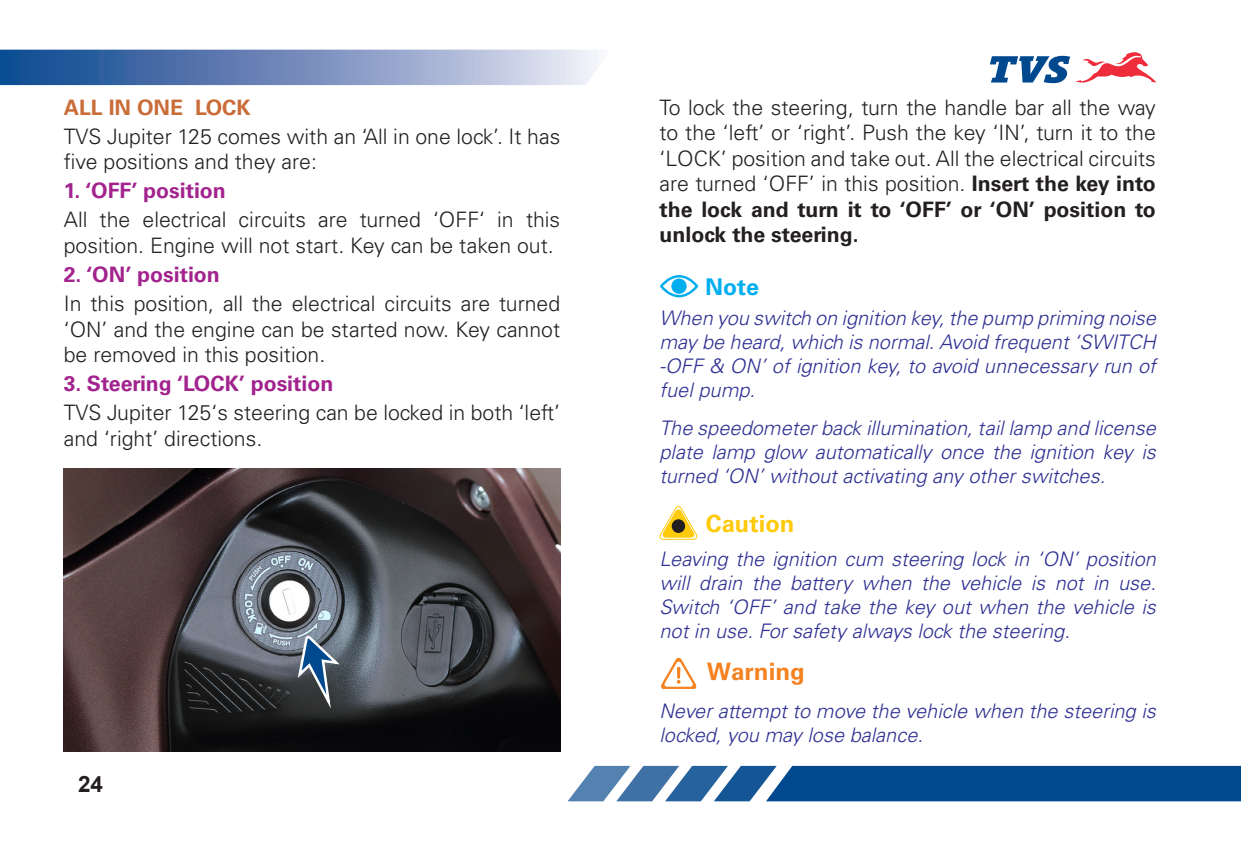
<style>
.page{position:relative;width:1241px;height:851px;background:#fff}
.page>*{position:absolute;margin:0;border:0;box-sizing:border-box;transform-origin:0 0}
.t1{font:300 24.25px "Univers";color:#f58220}
.t2{font:300 23.75px "Univers";color:#feca0a}
.t3{font:300 23px "Univers";color:#00aeef}
.t4{font:700 22.5px "Arial";color:#231f20}
.Paragraph_Style_1{font:300 21.25px/25.5px "Univers LT Std";color:#231f20}
.Sub_Heading_1{font:700 21.25px "Univers LT Std";color:#a2238e}
.Main_Heading{font:700 21.25px "Univers LT Std";color:#c96c38}
.Paragraph_Style_2{font:italic 300 20px/24px "Univers LT Std";color:#2e3092;text-align:justify}
.s1{font-weight:700}
</style>
<div class="page">
<svg style="left:0;top:50px;width:597px;height:35px;background:#7892bf"></svg>
<svg style="left:990px;top:52px;width:165px;height:32px"></svg>
<svg style="left:568px;top:765px;width:672px;height:36px;background:#2b67a0"></svg>
<img style="left:64px;top:468px;width:496px;height:283px">
<svg style="left:659px;top:506px;width:39px;height:33px"></svg>
<div style="left:671px;top:519px;width:14px;height:14px;background:#231f20;border-radius:50%"></div>
<svg style="left:661px;top:657px;width:36px;height:31px"></svg>
<svg style="left:660px;top:275px;width:38px;height:22px"></svg>
<svg style="left:296px;top:633px;width:47px;height:72px;background:#586a7a"></svg>
<p class="Main_Heading" style="left:64px;top:95px;width:188px">ALL IN ONE LOCK</p>
<p class="Paragraph_Style_1" style="left:64px;top:123px;width:498px">TVS Jupiter 125 comes with an ‘All in one lock’. It has five positions and they are:</p>
<p class="Sub_Heading_1" style="left:64px;top:178px;width:164px">1. ‘OFF’ position</p>
<p class="Paragraph_Style_1" style="left:64px;top:207px;width:498px">All the electrical circuits are turned ‘OFF‘ in this position. Engine will not start. Key can be taken out.</p>
<p class="Sub_Heading_1" style="left:64px;top:262px;width:157px">2. ‘ON’ position</p>
<p class="Paragraph_Style_1" style="left:64px;top:291px;width:498px;text-align:justify">In this position, all the electrical circuits are turned ‘ON’ and the engine can be started now. Key cannot be removed in this position.</p>
<p class="Sub_Heading_1" style="left:64px;top:371px;width:271px">3. Steering ‘LOCK’ position</p>
<p class="Paragraph_Style_1" style="left:64px;top:400px;width:498px">TVS Jupiter 125‘s steering can be locked in both ‘left’ and ‘right’ directions.</p>
<p class="t4" style="left:78px;top:768px;width:27px">24</p>
<p class="Paragraph_Style_1" style="left:659px;top:94px;width:498px;text-align:justify">To lock the steering, turn the handle bar all the way to the ‘left’ or ‘right’. Push the key ‘IN’, turn it to the ‘LOCK’ position and take out. All the electrical circuits are turned ‘OFF’ in this position. <span class="s1">Insert the key into the lock and turn it to ‘OFF’ or ‘ON’ position to unlock the steering.</span></p>
<p class="t3" style="left:705px;top:278px;width:55px">Note</p>
<p class="Paragraph_Style_2" style="left:659px;top:305px;width:498px">When you switch on ignition key, the pump priming noise may be heard, which is normal. Avoid frequent ‘SWITCH -OFF &amp; ON’ of ignition key, to avoid unnecessary run of fuel pump.</p>
<p class="Paragraph_Style_2" style="left:659px;top:416px;width:498px">The speedometer back illumination, tail lamp and license plate lamp glow automatically once the ignition key is turned ‘ON’ without activating any other switches.</p>
<p class="t2" style="left:705px;top:514px;width:90px">Caution</p>
<p class="Paragraph_Style_2" style="left:659px;top:546px;width:498px">Leaving the ignition cum steering lock in ‘ON’ position will drain the battery when the vehicle is not in use.<br>Switch ‘OFF’ and take the key out when the vehicle is not in use. For safety always lock the steering.</p>
<p class="t1" style="left:706px;top:662px;width:100px">Warning</p>
<p class="Paragraph_Style_2" style="left:659px;top:699px;width:497px">Never attempt to move the vehicle when the steering is locked, you may lose balance.</p>
</div>
